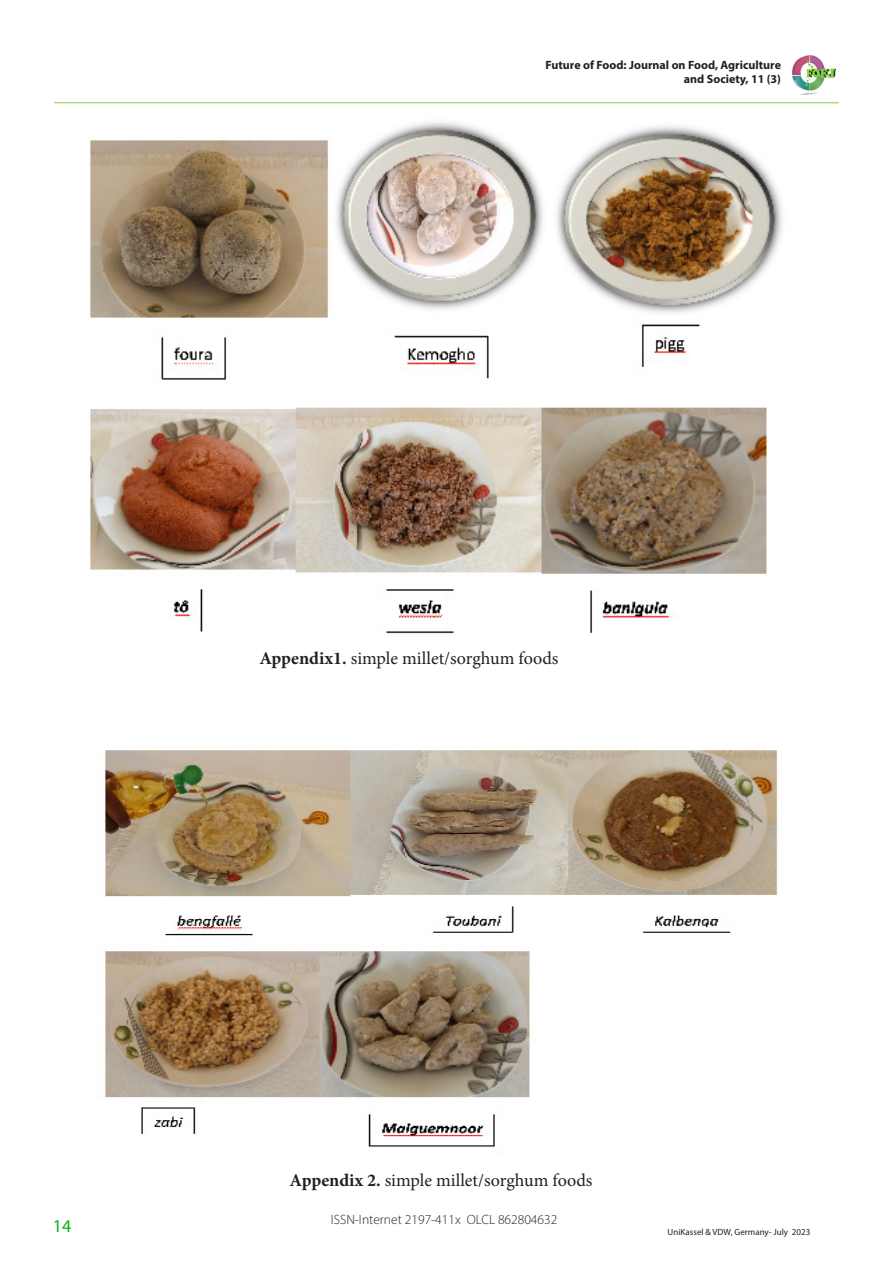
<style>
.page{position:relative;width:893px;height:1263px;background:#fff}
.page>*{position:absolute;margin:0;border:0;box-sizing:border-box;transform-origin:0 0}
.t1{font:18px "Minion Pro";color:#231f20}
.t2{font:18px "Myriad Pro";color:#00b51a}
.t3{font:300 13.5px "Myriad Pro";color:#231f20}
.t4{font:700 12px/14.4px "Myriad Pro";color:#231f20;text-align:right}
.t5{font:9px "Myriad Pro";color:#231f20}
.s1{font-weight:700}
</style>
<div class="page">
<hr style="left:54px;top:102px;width:784px;height:1px;background:#92d050">
<img style="left:792px;top:55px;width:44px;height:40px">
<img style="left:89px;top:122px;width:694px;height:512px">
<img style="left:105px;top:750px;width:673px;height:397px">
<p class="t4" style="left:545px;top:57px;width:237px">Future of Food: Journal on Food, Agriculture and Society, 11 (3)</p>
<p class="t1" style="left:259px;top:646px;width:301px"><span class="s1">Appendix1.</span> simple millet/sorghum foods</p>
<p class="t2" style="left:53px;top:1215px;width:20px">14</p>
<p class="t1" style="left:290px;top:1168px;width:304px"><span class="s1">Appendix 2.</span> simple millet/sorghum foods</p>
<p class="t3" style="left:331px;top:1211px;width:228px">ISSN-Internet 2197-411x OLCL 862804632</p>
<p class="t5" style="left:668px;top:1226px;width:144px">UniKassel &amp; VDW, Germany- July 2023</p>
</div>
